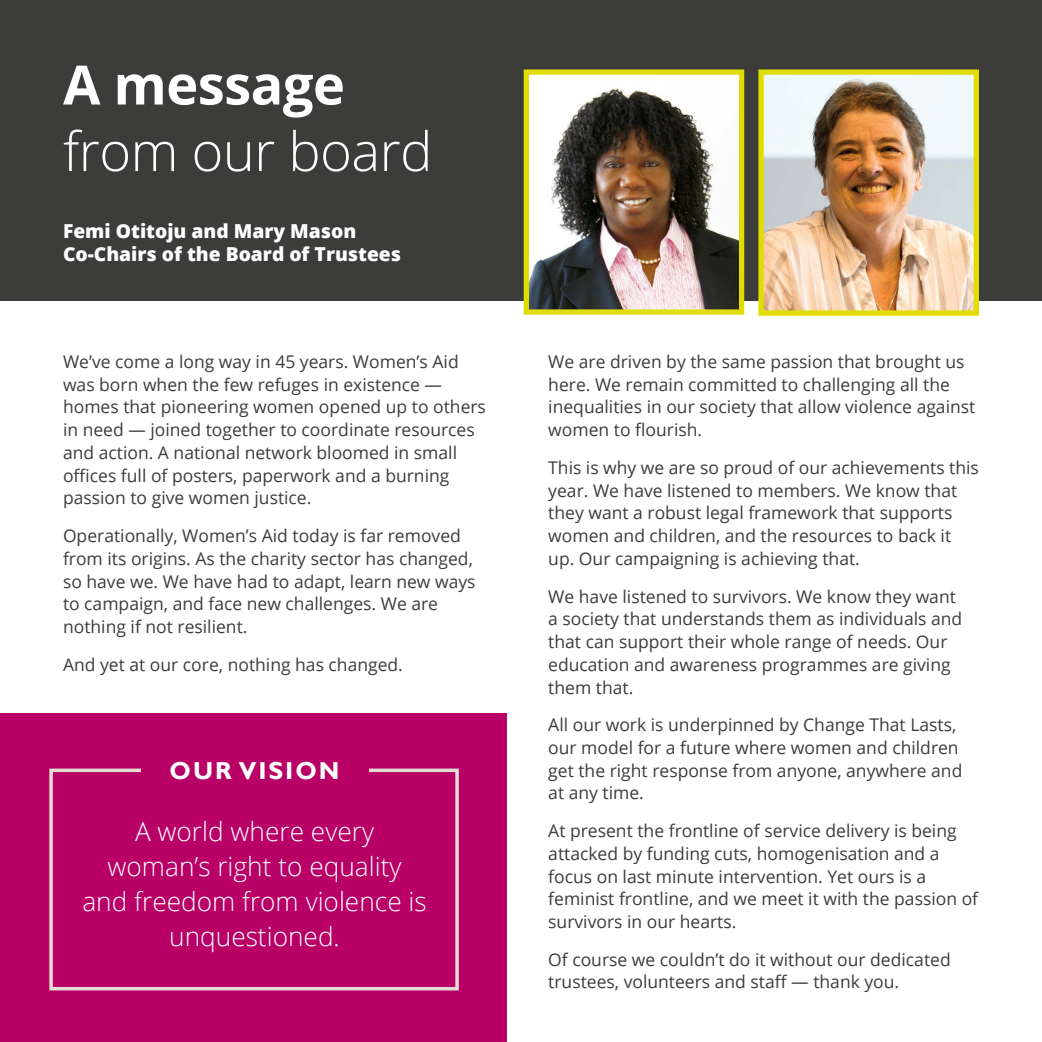
<style>
.page{position:relative;width:1042px;height:1042px;background:#fff}
.page>*{position:absolute;margin:0;border:0;box-sizing:border-box;transform-origin:0 0}
.t1{font:300 54.25px "Open Sans";letter-spacing:-.01em;color:#fff}
.t2{font:700 54.25px "Open Sans";letter-spacing:-.01em;color:#fff}
.t3{font:300 26.25px/35px "Open Sans";color:#fff;text-align:center}
.t4{font:700 24.5px "Gill Sans";letter-spacing:.08em;color:#fff}
.t5{font:800 19.25px/22.8px "Open Sans";color:#fff}
.t6{font:17.5px/22.8px "Open Sans";color:#3c3c3b}
</style>
<div class="page">
<div style="left:0;top:0;width:1042px;height:301px;background:#3c3c3b"></div>
<img style="left:764px;top:75px;width:209px;height:235px">
<div style="left:758px;top:69px;width:221px;height:247px;border:5px solid #e0dd00"></div>
<img style="left:530px;top:75px;width:208px;height:234px">
<div style="left:524px;top:69px;width:220px;height:246px;border:5px solid #e0dd00"></div>
<div style="left:0;top:714px;width:506px;height:328px;background:#b90066"></div>
<div style="left:49px;top:768px;width:410px;height:222px;border:4px solid #e1ddd4"></div>
<div style="left:141px;top:754px;width:227px;height:33px;background:#b90066"></div>
<h1 class="t2" style="left:63px;top:47px;width:283px">A message</h1>
<h1 class="t1" style="left:63px;top:114px;width:371px">from our board</h1>
<p class="t5" style="left:63px;top:219px;width:340px">Femi Otitoju and Mary Mason<br>Co-Chairs of the Board of Trustees</p>
<p class="t6" style="left:63px;top:350px;width:424px">We’ve come a long way in 45 years. Women’s Aid was born when the few refuges in existence — homes that pioneering women opened up to others in need — joined together to coordinate resources and action. A national network bloomed in small offices full of posters, paperwork and a burning passion to give women justice.</p>
<p class="t6" style="left:63px;top:524px;width:414px">Operationally, Women’s Aid today is far removed from its origins. As the charity sector has changed, so have we. We have had to adapt, learn new ways to campaign, and face new challenges. We are nothing if not resilient.</p>
<p class="t6" style="left:63px;top:652px;width:341px">And yet at our core, nothing has changed.</p>
<h3 class="t4" style="left:170px;top:756px;width:171px">OUR VISION</h3>
<h2 class="t3" style="left:82px;top:813px;width:346px">A world where every woman’s right to equality and freedom from violence is unquestioned.</h2>
<p class="t6" style="left:548px;top:350px;width:429px">We are driven by the same passion that brought us here. We remain committed to challenging all the inequalities in our society that allow violence against women to flourish.</p>
<p class="t6" style="left:548px;top:456px;width:432px">This is why we are so proud of our achievements this year. We have listened to members. We know that they want a robust legal framework that supports women and children, and the resources to back it up. Our campaigning is achieving that.</p>
<p class="t6" style="left:548px;top:584px;width:415px">We have listened to survivors. We know they want a society that understands them as individuals and that can support their whole range of needs. Our education and awareness programmes are giving them that.</p>
<p class="t6" style="left:548px;top:713px;width:416px">All our work is underpinned by Change That Lasts, our model for a future where women and children get the right response from anyone, anywhere and at any time.</p>
<p class="t6" style="left:548px;top:819px;width:431px">At present the frontline of service delivery is being attacked by funding cuts, homogenisation and a focus on last minute intervention. Yet ours is a feminist frontline, and we meet it with the passion of survivors in our hearts.</p>
<p class="t6" style="left:548px;top:947px;width:404px">Of course we couldn’t do it without our dedicated trustees, volunteers and staff — thank you.</p>
</div>
